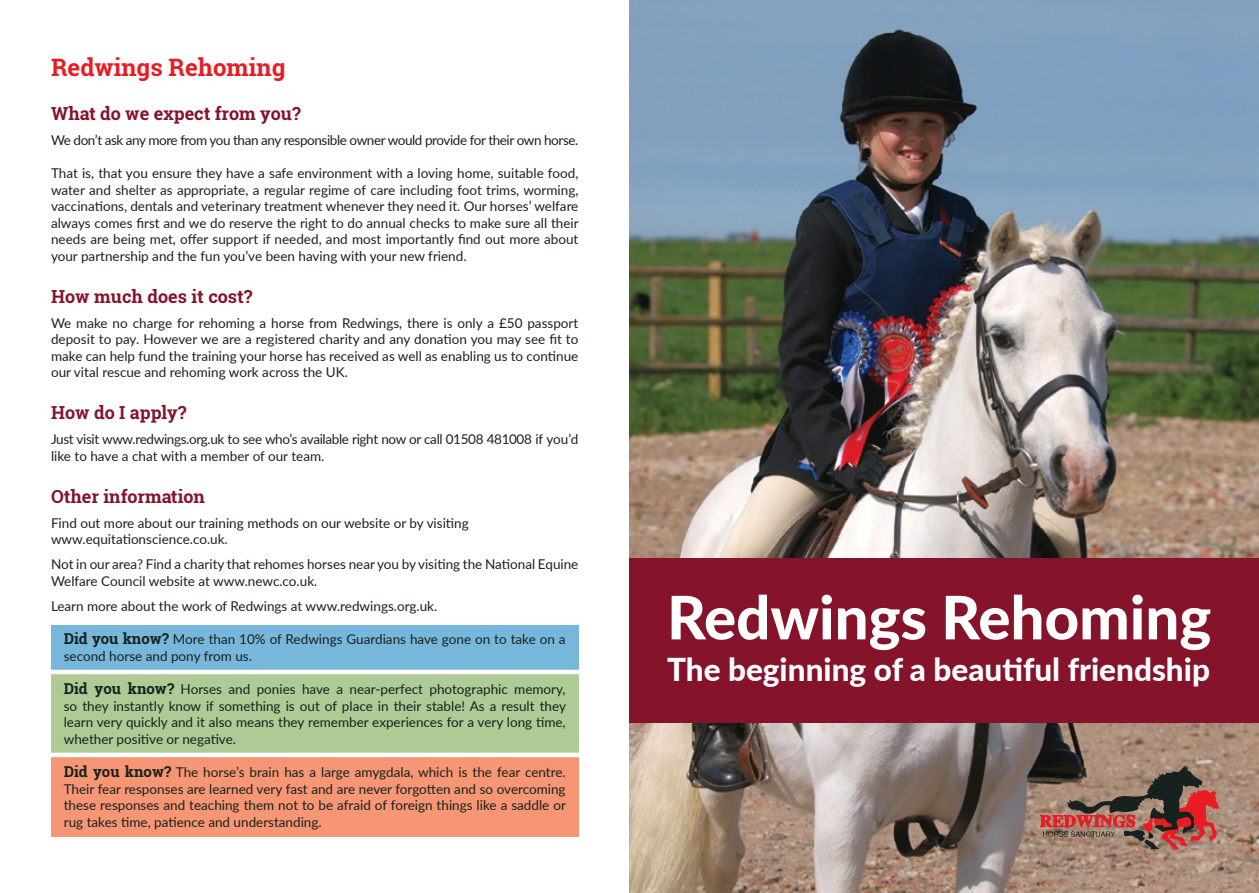
<style>
.page{position:relative;width:1259px;height:893px;background:#fff}
.page>*{position:absolute;margin:0;border:0;box-sizing:border-box;transform-origin:0 0}
.t1{font:800 108px "Lato";color:#fff}
.t2{font:800 60px "Lato";color:#fff}
.t3{font:800 42px "Lato";color:#fff}
.t4{font:800 31.5px "Lato";color:#fff}
.t5{font:700 24px "Roboto Slab";color:#e71d24}
.t6{font:700 18px "Roboto Slab";color:#85142b}
.t7{font:13.5px/16.5px "Lato";color:#17221e;text-align:justify}
.t8{font:13.5px/16.5px "Lato";letter-spacing:-.025em;color:#17221e}
.t9{font:13.5px "Lato";letter-spacing:-.03em;color:#17221e}
.s1{font-family:"Roboto Slab";font-weight:700;font-size:15px}
</style>
<div class="page">
<div style="left:51px;top:673px;width:527px;height:80px;background:#aeca95"></div>
<div style="left:51px;top:756px;width:527px;height:81px;background:#f79675"></div>
<div style="left:51px;top:625px;width:527px;height:46px;background:#77b7dc"></div>
<hr style="left:46px;top:670px;width:546px;height:4px;background:#fff">
<hr style="left:46px;top:753px;width:546px;height:4px;background:#fff">
<img style="left:629px;top:0;width:630px;height:893px">
<div style="left:629px;top:558px;width:630px;height:165px;background:#85142b"></div>
<svg style="left:1040px;top:766px;width:178px;height:83px;background:#8e6155"></svg>
<h3 class="t5" style="left:51px;top:51px;width:236px">Redwings Rehoming</h3>
<h3 class="t6" style="left:51px;top:101px;width:251px">What do we expect from you?</h3>
<p class="t9" style="left:51px;top:130px;width:529px">We don’t ask any more from you than any responsible owner would provide for their own horse.</p>
<p class="t7" style="left:51px;top:165px;width:529px">That is, that you ensure they have a safe environment with a loving home, suitable food, water and shelter as appropriate, a regular regime of care including foot trims, worming, vaccinations, dentals and veterinary treatment whenever they need it. Our horses’ welfare always comes first and we do reserve the right to do annual checks to make sure all their needs are being met, offer support if needed, and most importantly find out more about your partnership and the fun you’ve been having with your new friend.</p>
<h3 class="t6" style="left:51px;top:284px;width:203px">How much does it cost?</h3>
<p class="t7" style="left:51px;top:314px;width:529px">We make no charge for rehoming a horse from Redwings, there is only a £50 passport deposit to pay. However we are a registered charity and any donation you may see fit to make can help fund the training your horse has received as well as enabling us to continue our vital rescue and rehoming work across the UK.</p>
<h3 class="t6" style="left:51px;top:400px;width:137px">How do I apply?</h3>
<p class="t8" style="left:51px;top:431px;width:529px">Just visit www.redwings.org.uk to see who’s available right now or call 01508 481008 if you’d like to have a chat with a member of our team.</p>
<h3 class="t6" style="left:51px;top:484px;width:155px">Other information</h3>
<p class="t7" style="left:51px;top:514px;width:419px">Find out more about our training methods on our website or by visiting www.equitationscience.co.uk.</p>
<p class="t7" style="left:51px;top:556px;width:529px">Not in our area? Find a charity that rehomes horses near you by visiting the National Equine<br>Welfare Council website at www.newc.co.uk.</p>
<p class="t7" style="left:51px;top:597px;width:388px">Learn more about the work of Redwings at www.redwings.org.uk.</p>
<p class="t7" style="left:64px;top:631px;width:503px"><span class="s1">Did you know?</span> More than 10% of Redwings Guardians have gone on to take on a second horse and pony from us.</p>
<p class="t7" style="left:64px;top:681px;width:504px"><span class="s1">Did you know?</span> Horses and ponies have a near-perfect photographic memory, so they instantly know if something is out of place in their stable! As a result they learn very quickly and it also means they remember experiences for a very long time, whether positive or negative.</p>
<p class="t7" style="left:64px;top:764px;width:503px"><span class="s1">Did you know?</span> The horse’s brain has a large amygdala, which is the fear centre.<br>Their fear responses are learned very fast and are never forgotten and so overcoming these responses and teaching them not to be afraid of foreign things like a saddle or rug takes time, patience and understanding.</p>
<h1 class="t1" style="left:667px;top:509px;width:487px">Rehoming</h1>
<h3 class="t3" style="left:672px;top:647px;width:347px">The beginning of a</h3>
<h2 class="t2" style="left:667px;top:573px;width:546px">Redwings Rehoming</h2>
<h3 class="t4" style="left:667px;top:646px;width:544px">The beginning of a beautiful friendship</h3>
</div>
